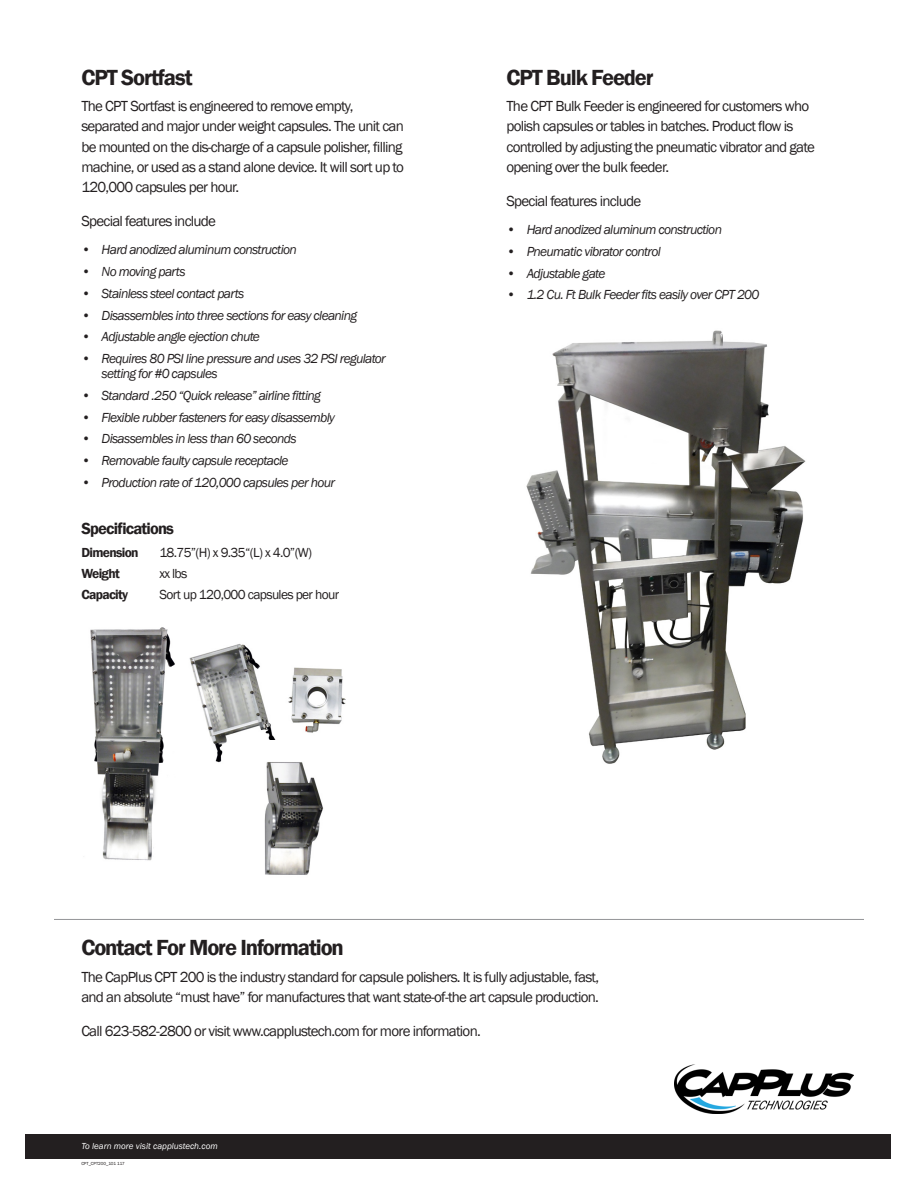
<style>
.page{position:relative;width:918px;height:1188px;background:#fff}
.page>*{position:absolute;margin:0;border:0;box-sizing:border-box;transform-origin:0 0}
.Subhead{font:600 22.5px "Franklin Gothic";letter-spacing:-.05em;color:#231f20}
.Specification_Head{font:600 16.5px "Franklin Gothic";letter-spacing:-.05em;color:#231f20}
.Copy{font:15px/20.2px "Franklin Gothic";letter-spacing:-.05em;color:#231f20}
.t1{font:italic 13.5px/15px "Franklin Gothic";letter-spacing:-.05em;color:#231f20}
.Specifications_Copy{font:13.5px "Franklin Gothic";letter-spacing:-.05em;color:#231f20}
.Specifications_Copy-2{font:600 13.5px "Franklin Gothic";letter-spacing:-.05em;color:#231f20}
.t2{font:italic 9px "Franklin Gothic";color:#fff}
.t3{font:4.5px "Franklin Gothic";color:#231f20}
</style>
<div class="page">
<img style="left:526px;top:330px;width:280px;height:434px">
<div style="left:26px;top:1134px;width:865px;height:25px;background:#231f20"></div>
<img style="left:674px;top:1065px;width:179px;height:49px">
<img style="left:189px;top:644px;width:87px;height:119px">
<img style="left:288px;top:667px;width:58px;height:66px">
<img style="left:246px;top:740px;width:78px;height:135px">
<img style="left:90px;top:627px;width:85px;height:234px">
<hr style="left:54px;top:919px;width:810px;height:1px;background:#939598">
<p class="Subhead" style="left:81px;top:63px;width:113px">CPT Sortfast</p>
<p class="Copy" style="left:81px;top:96px;width:324px">The CPT Sortfast is engineered to remove empty, separated and major under weight capsules. The unit can be mounted on the dis-charge of a capsule polisher, filling machine, or used as a stand alone device. It will sort up to 120,000 capsules per hour.</p>
<p class="Copy" style="left:81px;top:211px;width:136px">Special features include</p>
<p class="t1" style="left:81px;top:243px;width:217px">• Hard anodized aluminum construction</p>
<p class="t1" style="left:81px;top:264px;width:106px">• No moving parts</p>
<p class="t1" style="left:81px;top:286px;width:165px">• Stainless steel contact parts</p>
<p class="t1" style="left:81px;top:308px;width:277px">• Disassembles into three sections for easy cleaning</p>
<p class="t1" style="left:81px;top:330px;width:180px">• Adjustable angle ejection chute</p>
<p class="t1" style="left:102px;top:351px;width:286px;text-indent:-20px">• Requires 80 PSI line pressure and uses 32 PSI regulator setting for #0 capsules</p>
<p class="t1" style="left:81px;top:388px;width:241px">• Standard .250 “Quick release” airline fitting</p>
<p class="t1" style="left:81px;top:410px;width:255px">• Flexible rubber fasteners for easy disassembly</p>
<p class="t1" style="left:81px;top:432px;width:217px">• Disassembles in less than 60 seconds</p>
<p class="t1" style="left:81px;top:453px;width:209px">• Removable faulty capsule receptacle</p>
<p class="t1" style="left:81px;top:475px;width:255px">• Production rate of 120,000 capsules per hour</p>
<p class="Specification_Head" style="left:81px;top:519px;width:94px">Specifications</p>
<p class="Specifications_Copy-2" style="left:81px;top:544px;width:59px">Dimension</p>
<p class="Specifications_Copy" style="left:159px;top:544px;width:154px">18.75”(H) x 9.35“(L) x 4.0”(W)</p>
<p class="Specifications_Copy-2" style="left:81px;top:565px;width:40px">Weight</p>
<p class="Specifications_Copy" style="left:159px;top:565px;width:30px">xx lbs</p>
<p class="Specifications_Copy-2" style="left:81px;top:586px;width:48px">Capacity</p>
<p class="Specifications_Copy" style="left:159px;top:586px;width:181px">Sort up 120,000 capsules per hour</p>
<p class="Subhead" style="left:506px;top:63px;width:149px">CPT Bulk Feeder</p>
<p class="Copy" style="left:506px;top:96px;width:310px">The CPT Bulk Feeder is engineered for customers who polish capsules or tables in batches. Product flow is controlled by adjusting the pneumatic vibrator and gate opening over the bulk feeder.</p>
<p class="Copy" style="left:506px;top:191px;width:136px">Special features include</p>
<p class="t1" style="left:506px;top:222px;width:217px">• Hard anodized aluminum construction</p>
<p class="t1" style="left:506px;top:244px;width:156px">• Pneumatic vibrator control</p>
<p class="t1" style="left:506px;top:266px;width:100px">• Adjustable gate</p>
<p class="t1" style="left:506px;top:288px;width:254px">• 1.2 Cu. Ft Bulk Feeder fits easily over CPT 200</p>
<p class="Subhead" style="left:81px;top:934px;width:264px">Contact For More Information</p>
<p class="Copy" style="left:81px;top:967px;width:519px">The CapPlus CPT 200 is the industry standard for capsule polishers. It is fully adjustable, fast, and an absolute “must have” for manufactures that want state-of-the art capsule production.</p>
<p class="Copy" style="left:81px;top:1021px;width:401px">Call 623-582-2800 or visit www.capplustech.com for more information.</p>
<p class="t2" style="left:81px;top:1140px;width:138px">To learn more visit capplustech.com</p>
<p class="t3" style="left:81px;top:1161px;width:45px">CPT_CPT200_101 117</p>
</div>
